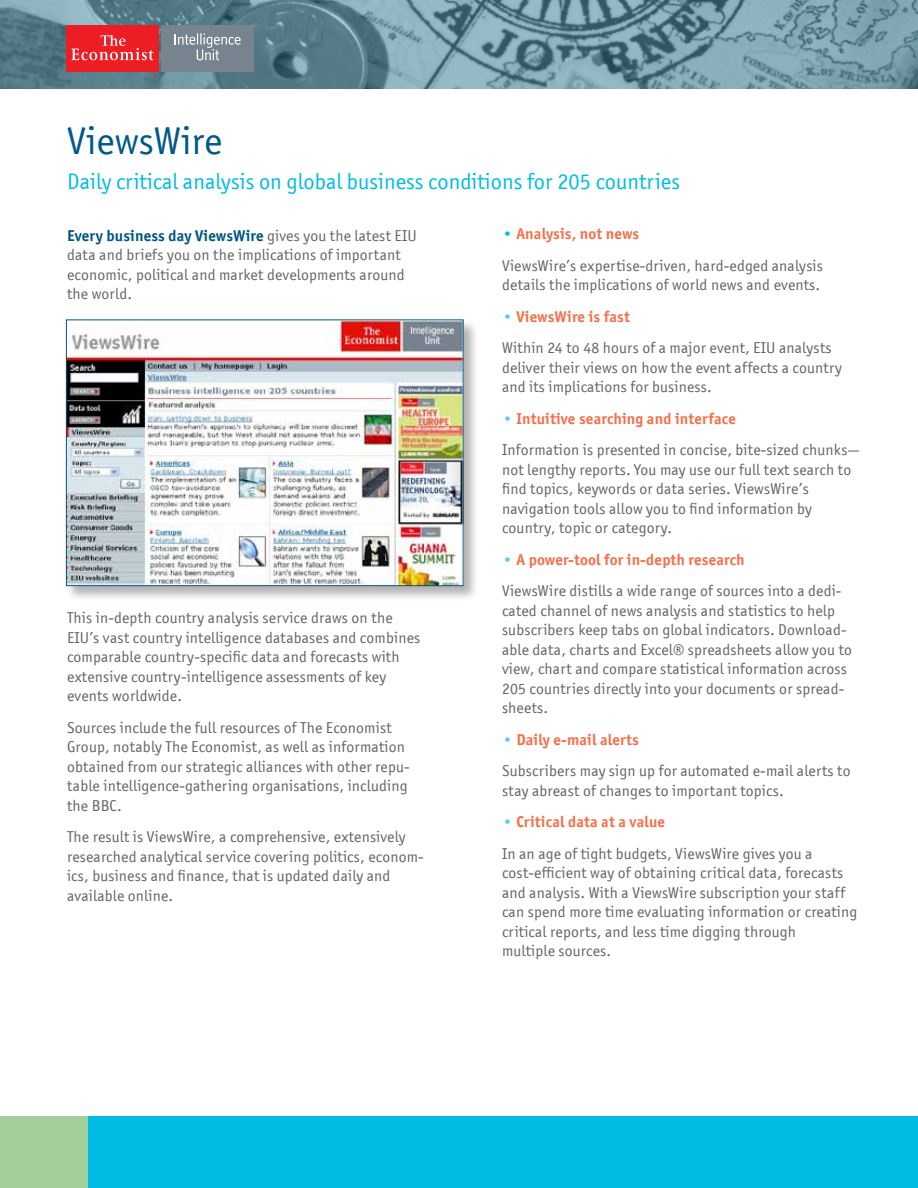
<style>
.page{position:relative;width:918px;height:1188px;background:#fff}
.page>*{position:absolute;margin:0;border:0;box-sizing:border-box;transform-origin:0 0}
.t1{font:39px "Officina San ITC";color:#005988}
.t2{font:22.5px "Officina San ITC";color:#00bce4}
.t3{font:15.75px/19.5px "Officina San ITC";letter-spacing:.01em;color:#636466}
.s1{font-weight:700;color:#005582}
.s2{font-weight:700;color:#00bce4}
.s3{font-weight:700;color:#f3714b}
.s4{font-weight:700;color:#5bcae9}
</style>
<div class="page">
<div style="left:65px;top:319px;width:414px;height:283px;background:#000;opacity:.3"></div>
<img style="left:68px;top:322px;width:394px;height:262px">
<div style="left:66px;top:320px;width:398px;height:266px;border:1px solid #005582"></div>
<img style="left:0;top:0;width:918px;height:89px">
<div style="left:66px;top:26px;width:92px;height:46px;background:#ed1d24"></div>
<svg style="left:71px;top:35px;width:83px;height:25px"></svg>
<div style="left:162px;top:26px;width:92px;height:46px;background:#77848f"></div>
<svg style="left:175px;top:33px;width:66px;height:27px"></svg>
<div style="left:0;top:1116px;width:918px;height:72px;background:#00bce4"></div>
<div style="left:0;top:1116px;width:88px;height:72px;background:#a4ce9a"></div>
<h1 class="t1" style="left:67px;top:119px;width:157px">ViewsWire</h1>
<h2 class="t2" style="left:67px;top:168px;width:614px">Daily critical analysis on global business conditions for 205 countries</h2>
<p class="t3" style="left:67px;top:226px;width:351px"><span class="s1">Every business day ViewsWire</span> gives you the latest EIU data and briefs you on the implications of important economic, political and market developments around the world.</p>
<p class="t3" style="left:67px;top:608px;width:355px">This in-depth country analysis service draws on the EIU’s vast country intelligence databases and combines comparable country-specific data and forecasts with extensive country-intelligence assessments of key events worldwide.</p>
<p class="t3" style="left:67px;top:718px;width:344px">Sources include the full resources of The Economist Group, notably The Economist, as well as information obtained from our strategic alliances with other repu&shy;table intelligence-gathering organisations, including the BBC.</p>
<p class="t3" style="left:67px;top:827px;width:358px">The result is ViewsWire, a comprehensive, extensively researched analytical service covering politics, econom&shy;ics, business and finance, that is updated daily and available online.</p>
<p class="t3" style="left:502px;top:218px;width:322px;line-height:31.5px"><span class="s2">•</span> <span class="s3">Analysis, not news<br></span>ViewsWire’s expertise-driven, hard-edged analysis</p>
<p class="t3" style="left:502px;top:275px;width:320px">details the implications of world news and events.</p>
<p class="t3" style="left:502px;top:301px;width:331px;line-height:31.5px"><span class="s4">•</span> <span class="s3">ViewsWire is fast<br></span>Within 24 to 48 hours of a major event, EIU analysts</p>
<p class="t3" style="left:502px;top:358px;width:341px">deliver their views on how the event affects a country and its implications for business.</p>
<p class="t3" style="left:502px;top:403px;width:359px;line-height:31.5px"><span class="s4">•</span> <span class="s3">Intuitive searching and interface<br></span>Information is presented in concise, bite-sized chunks—</p>
<p class="t3" style="left:502px;top:460px;width:351px">not lengthy reports. You may use our full text search to find topics, keywords or data series. ViewsWire’s navigation tools allow you to find information by country, topic or category.</p>
<p class="t3" style="left:502px;top:544px;width:341px;line-height:31.5px"><span class="s4">•</span> <span class="s3">A power-tool for in-depth research<br></span>ViewsWire distills a wide range of sources into a dedi-</p>
<p class="t3" style="left:502px;top:601px;width:352px">cated channel of news analysis and statistics to help subscribers keep tabs on global indicators. Download&shy;able data, charts and Excel® spreadsheets allow you to view, chart and compare statistical information across 205 countries directly into your documents or spread&shy;sheets.</p>
<p class="t3" style="left:502px;top:724px;width:350px;line-height:31.5px"><span class="s4">•</span> <span class="s3">Daily e-mail alerts<br></span>Subscribers may sign up for automated e-mail alerts to</p>
<p class="t3" style="left:502px;top:781px;width:283px">stay abreast of changes to important topics.</p>
<p class="t3" style="left:502px;top:806px;width:312px;line-height:31.5px"><span class="s4">•</span> <span class="s3">Critical data at a value<br></span>In an age of tight budgets, ViewsWire gives you a</p>
<p class="t3" style="left:502px;top:863px;width:357px">cost-efficient way of obtaining critical data, forecasts and analysis. With a ViewsWire subscription your staff can spend more time evaluating information or creating critical reports, and less time digging through<br>multiple sources.</p>
</div>
